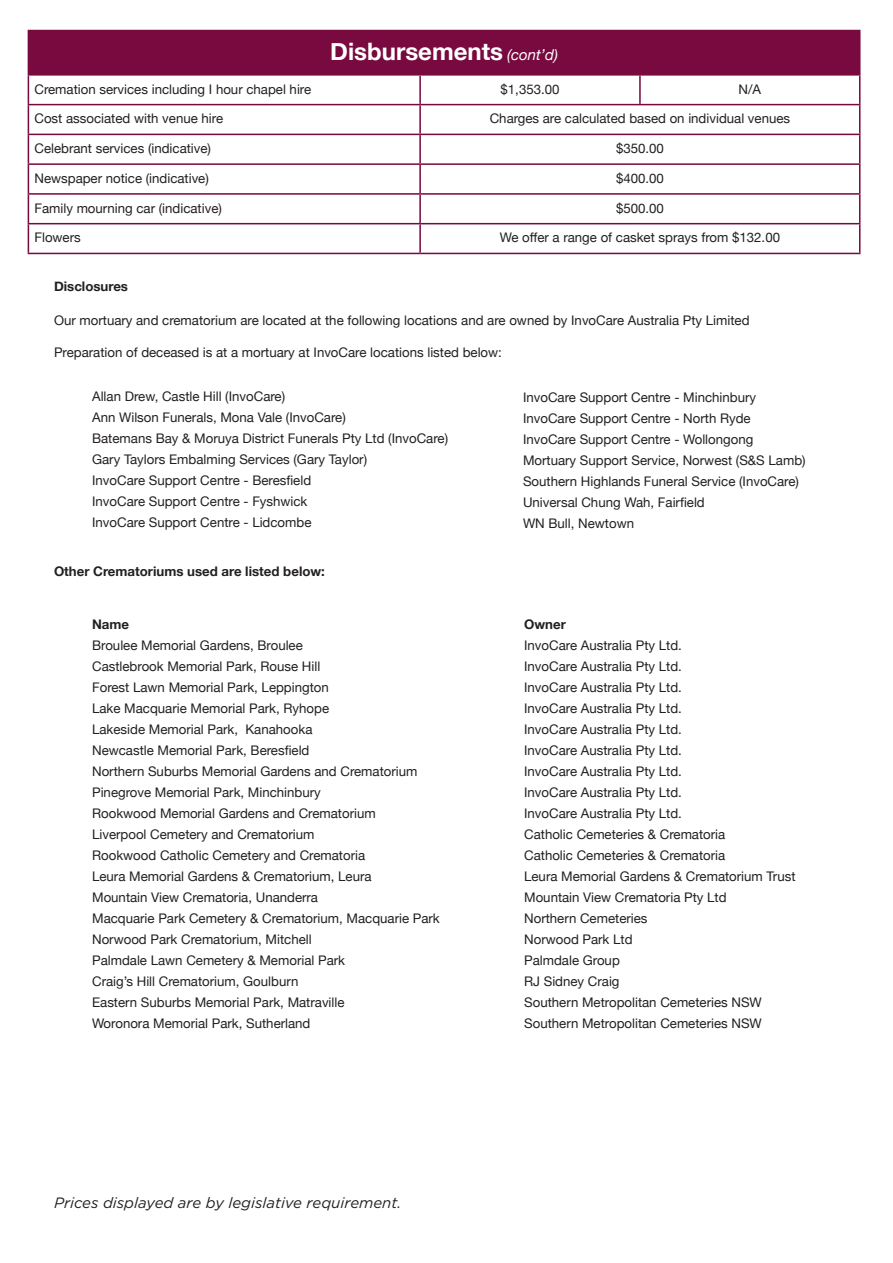
<style>
.page{position:relative;width:893px;height:1263px;background:#fff}
.page>*{position:absolute;margin:0;border:0;box-sizing:border-box;transform-origin:0 0}
.t1{font:700 24px "Helvetica Neue";color:#fff}
.t2{font:italic 15px "Gotham";color:#231f20}
.t3{font:13.2px "Helvetica Neue";color:#231f20}
.t4{font:700 13.2px "Helvetica Neue";color:#231f20}
.s1{font-weight:400;font-style:italic;font-size:15px}
</style>
<div class="page">
<div style="left:28px;top:31px;width:832px;height:44px;background:#790a40"></div>
<hr style="left:28px;top:30px;width:392px;height:1px;background:#790a40">
<hr style="left:420px;top:30px;width:220px;height:1px;background:#790a40">
<hr style="left:640px;top:30px;width:220px;height:1px;background:#790a40">
<hr style="left:28px;top:74px;width:392px;height:2px;background:#790a40">
<hr style="left:420px;top:74px;width:220px;height:2px;background:#790a40">
<hr style="left:419px;top:76px;width:2px;height:28px;background:#790a40">
<hr style="left:640px;top:74px;width:220px;height:2px;background:#790a40">
<hr style="left:639px;top:76px;width:2px;height:28px;background:#790a40">
<hr style="left:28px;top:104px;width:392px;height:1px;background:#790a40">
<hr style="left:420px;top:104px;width:220px;height:1px;background:#790a40">
<hr style="left:419px;top:105px;width:2px;height:29px;background:#790a40">
<hr style="left:640px;top:104px;width:220px;height:1px;background:#790a40">
<hr style="left:28px;top:134px;width:392px;height:1px;background:#790a40">
<hr style="left:420px;top:134px;width:220px;height:1px;background:#790a40">
<hr style="left:419px;top:135px;width:2px;height:28px;background:#790a40">
<hr style="left:640px;top:134px;width:220px;height:1px;background:#790a40">
<hr style="left:28px;top:163px;width:392px;height:2px;background:#790a40">
<hr style="left:420px;top:163px;width:220px;height:2px;background:#790a40">
<hr style="left:419px;top:165px;width:2px;height:28px;background:#790a40">
<hr style="left:640px;top:163px;width:220px;height:2px;background:#790a40">
<hr style="left:28px;top:193px;width:392px;height:2px;background:#790a40">
<hr style="left:420px;top:193px;width:220px;height:2px;background:#790a40">
<hr style="left:419px;top:195px;width:2px;height:28px;background:#790a40">
<hr style="left:640px;top:193px;width:220px;height:2px;background:#790a40">
<hr style="left:28px;top:223px;width:392px;height:1px;background:#790a40">
<svg style="left:28px;top:76px;width:1px;height:177px"></svg>
<hr style="left:420px;top:223px;width:220px;height:1px;background:#790a40">
<hr style="left:419px;top:224px;width:2px;height:29px;background:#790a40">
<hr style="left:640px;top:223px;width:220px;height:1px;background:#790a40">
<svg style="left:859px;top:76px;width:1px;height:177px"></svg>
<hr style="left:28px;top:253px;width:392px;height:1px;background:#790a40">
<hr style="left:420px;top:253px;width:220px;height:1px;background:#790a40">
<hr style="left:640px;top:253px;width:220px;height:1px;background:#790a40">
<p class="t1" style="left:330px;top:33px;width:229px">Disbursements <span class="s1">(cont’d)</span></p>
<p class="t3" style="left:34px;top:79px;width:278px">Cremation services including I hour chapel hire</p>
<p class="t3" style="left:501px;top:79px;width:60px">$1,353.00</p>
<p class="t3" style="left:739px;top:79px;width:24px">N/A</p>
<p class="t3" style="left:34px;top:109px;width:190px">Cost associated with venue hire</p>
<p class="t3" style="left:490px;top:109px;width:302px">Charges are calculated based on individual venues</p>
<p class="t3" style="left:34px;top:139px;width:178px">Celebrant services (indicative)</p>
<p class="t3" style="left:616px;top:139px;width:49px">$350.00</p>
<p class="t3" style="left:34px;top:169px;width:176px">Newspaper notice (indicative)</p>
<p class="t3" style="left:616px;top:169px;width:49px">$400.00</p>
<p class="t3" style="left:34px;top:198px;width:189px">Family mourning car (indicative)</p>
<p class="t3" style="left:616px;top:198px;width:49px">$500.00</p>
<p class="t3" style="left:34px;top:228px;width:48px">Flowers</p>
<p class="t3" style="left:500px;top:228px;width:282px">We offer a range of casket sprays from $132.00</p>
<p class="t4" style="left:54px;top:276px;width:76px">Disclosures</p>
<p class="t3" style="left:54px;top:311px;width:697px">Our mortuary and crematorium are located at the following locations and are owned by InvoCare Australia Pty Limited</p>
<p class="t3" style="left:54px;top:342px;width:449px">Preparation of deceased is at a mortuary at InvoCare locations listed below:</p>
<p class="t3" style="left:92px;top:387px;width:195px">Allan Drew, Castle Hill (InvoCare)</p>
<p class="t3" style="left:92px;top:408px;width:255px">Ann Wilson Funerals, Mona Vale (InvoCare)</p>
<p class="t3" style="left:92px;top:429px;width:357px">Batemans Bay &amp; Moruya District Funerals Pty Ltd (InvoCare)</p>
<p class="t3" style="left:92px;top:450px;width:276px">Gary Taylors Embalming Services (Gary Taylor)</p>
<p class="t3" style="left:92px;top:471px;width:221px">InvoCare Support Centre - Beresfield</p>
<p class="t3" style="left:92px;top:492px;width:217px">InvoCare Support Centre - Fyshwick</p>
<p class="t3" style="left:92px;top:513px;width:221px">InvoCare Support Centre - Lidcombe</p>
<p class="t4" style="left:54px;top:560px;width:272px">Other Crematoriums used are listed below:</p>
<p class="t3" style="left:523px;top:387px;width:235px">InvoCare Support Centre - Minchinbury</p>
<p class="t3" style="left:523px;top:408px;width:229px">InvoCare Support Centre - North Ryde</p>
<p class="t3" style="left:523px;top:429px;width:232px">InvoCare Support Centre - Wollongong</p>
<p class="t3" style="left:523px;top:450px;width:284px">Mortuary Support Service, Norwest (S&amp;S Lamb)</p>
<p class="t3" style="left:523px;top:471px;width:277px">Southern Highlands Funeral Service (InvoCare)</p>
<p class="t3" style="left:523px;top:492px;width:183px">Universal Chung Wah, Fairfield</p>
<p class="t3" style="left:523px;top:513px;width:113px">WN Bull, Newtown</p>
<p class="t4" style="left:92px;top:614px;width:39px">Name</p>
<p class="t4" style="left:524px;top:614px;width:43px">Owner</p>
<p class="t3" style="left:92px;top:635px;width:212px">Broulee Memorial Gardens, Broulee</p>
<p class="t3" style="left:524px;top:635px;width:159px">InvoCare Australia Pty Ltd.</p>
<p class="t3" style="left:92px;top:656px;width:230px">Castlebrook Memorial Park, Rouse Hill</p>
<p class="t3" style="left:524px;top:656px;width:159px">InvoCare Australia Pty Ltd.</p>
<p class="t3" style="left:92px;top:677px;width:238px">Forest Lawn Memorial Park, Leppington</p>
<p class="t3" style="left:524px;top:677px;width:159px">InvoCare Australia Pty Ltd.</p>
<p class="t3" style="left:92px;top:698px;width:238px">Lake Macquarie Memorial Park, Ryhope</p>
<p class="t3" style="left:524px;top:698px;width:159px">InvoCare Australia Pty Ltd.</p>
<p class="t3" style="left:92px;top:719px;width:222px">Lakeside Memorial Park, Kanahooka</p>
<p class="t3" style="left:524px;top:719px;width:159px">InvoCare Australia Pty Ltd.</p>
<p class="t3" style="left:92px;top:740px;width:219px">Newcastle Memorial Park, Beresfield</p>
<p class="t3" style="left:524px;top:740px;width:159px">InvoCare Australia Pty Ltd.</p>
<p class="t3" style="left:92px;top:761px;width:327px">Northern Suburbs Memorial Gardens and Crematorium</p>
<p class="t3" style="left:524px;top:761px;width:159px">InvoCare Australia Pty Ltd.</p>
<p class="t3" style="left:92px;top:782px;width:230px">Pinegrove Memorial Park, Minchinbury</p>
<p class="t3" style="left:524px;top:782px;width:159px">InvoCare Australia Pty Ltd.</p>
<p class="t3" style="left:92px;top:803px;width:285px">Rookwood Memorial Gardens and Crematorium</p>
<p class="t3" style="left:524px;top:803px;width:159px">InvoCare Australia Pty Ltd.</p>
<p class="t3" style="left:92px;top:824px;width:224px">Liverpool Cemetery and Crematorium</p>
<p class="t3" style="left:524px;top:824px;width:203px">Catholic Cemeteries &amp; Crematoria</p>
<p class="t3" style="left:92px;top:845px;width:275px">Rookwood Catholic Cemetery and Crematoria</p>
<p class="t3" style="left:524px;top:845px;width:203px">Catholic Cemeteries &amp; Crematoria</p>
<p class="t3" style="left:92px;top:866px;width:281px">Leura Memorial Gardens &amp; Crematorium, Leura</p>
<p class="t3" style="left:524px;top:866px;width:273px">Leura Memorial Gardens &amp; Crematorium Trust</p>
<p class="t3" style="left:92px;top:887px;width:227px">Mountain View Crematoria, Unanderra</p>
<p class="t3" style="left:524px;top:887px;width:204px">Mountain View Crematoria Pty Ltd</p>
<p class="t3" style="left:92px;top:908px;width:349px">Macquarie Park Cemetery &amp; Crematorium, Macquarie Park</p>
<p class="t3" style="left:524px;top:908px;width:125px">Northern Cemeteries</p>
<p class="t3" style="left:92px;top:929px;width:221px">Norwood Park Crematorium, Mitchell</p>
<p class="t3" style="left:524px;top:929px;width:110px">Norwood Park Ltd</p>
<p class="t3" style="left:92px;top:950px;width:254px">Palmdale Lawn Cemetery &amp; Memorial Park</p>
<p class="t3" style="left:524px;top:950px;width:97px">Palmdale Group</p>
<p class="t3" style="left:92px;top:971px;width:208px">Craig’s Hill Crematorium, Goulburn</p>
<p class="t3" style="left:524px;top:971px;width:97px">RJ Sidney Craig</p>
<p class="t3" style="left:92px;top:992px;width:254px">Eastern Suburbs Memorial Park, Matraville</p>
<p class="t3" style="left:524px;top:992px;width:239px">Southern Metropolitan Cemeteries NSW</p>
<p class="t3" style="left:92px;top:1013px;width:220px">Woronora Memorial Park, Sutherland</p>
<p class="t3" style="left:524px;top:1013px;width:239px">Southern Metropolitan Cemeteries NSW</p>
<p class="t2" style="left:54px;top:1193px;width:349px">Prices displayed are by legislative requirement.</p>
</div>
